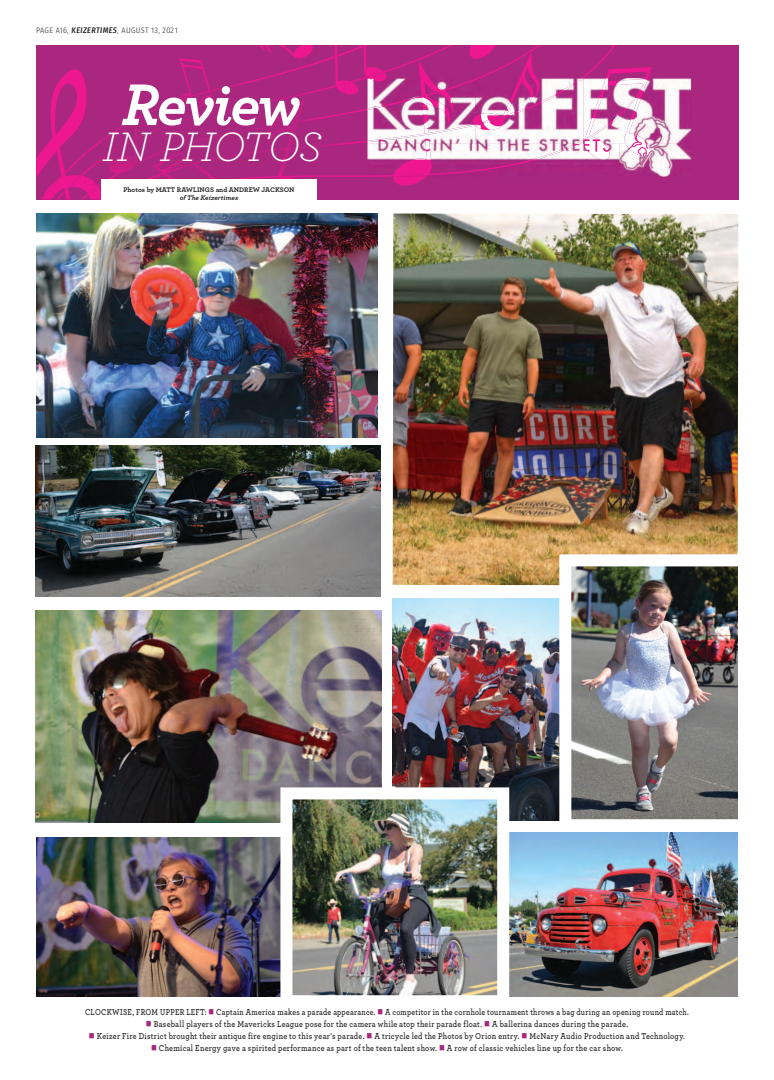
<style>
.page{position:relative;width:774px;height:1080px;background:#fff}
.page>*{position:absolute;margin:0;border:0;box-sizing:border-box;transform-origin:0 0}
.t1{font:italic 700 61.6px "Archer";letter-spacing:-.04em;color:#fff}
.t2{font:italic 300 43.1px "Archer";letter-spacing:-.025em;color:#fff}
.t3{font:600 9px "Archer";letter-spacing:.03em;color:#231f20;scale:.87 1}
.t4{font:600 9px "Archer";letter-spacing:.03em;color:#231f20;scale:.84 1}
.t5{font:300 8px "Fira Sans Condensed";letter-spacing:.04em;color:#231f20}
.t6{font:700 7px "Archer";color:#231f20}
.t7{font:italic 700 7px "Archer";color:#231f20}
.s1{font-weight:500;font-style:italic}
.s2{color:#aa277f}
</style>
<div class="page">
<img style="left:515px;top:832px;width:223px;height:164px">
<img style="left:36px;top:837px;width:238px;height:159px">
<img style="left:36px;top:611px;width:345px;height:212px">
<img style="left:393px;top:214px;width:345px;height:371px">
<img style="left:393px;top:598px;width:160px;height:222px">
<img style="left:274px;top:781px;width:241px;height:216px">
<img style="left:36px;top:446px;width:345px;height:151px">
<img style="left:553px;top:548px;width:185px;height:289px">
<div style="left:36px;top:45px;width:702px;height:155px;background:#aa277f"></div>
<svg style="left:616px;top:67px;width:36px;height:11px"></svg>
<svg style="left:36px;top:152px;width:5px;height:26px"></svg>
<svg style="left:41px;top:87px;width:15px;height:113px"></svg>
<svg style="left:56px;top:69px;width:25px;height:131px"></svg>
<svg style="left:179px;top:45px;width:437px;height:141px"></svg>
<svg style="left:317px;top:175px;width:68px;height:11px"></svg>
<img style="left:367px;top:78px;width:324px;height:99px">
<img style="left:473px;top:78px;width:70px;height:52px">
<img style="left:583px;top:78px;width:69px;height:81px">
<img style="left:393px;top:110px;width:63px;height:36px">
<img style="left:367px;top:78px;width:113px;height:32px">
<img style="left:491px;top:96px;width:62px;height:25px">
<img style="left:552px;top:78px;width:31px;height:20px">
<img style="left:367px;top:120px;width:124px;height:22px">
<img style="left:611px;top:84px;width:34px;height:40px">
<img style="left:571px;top:122px;width:40px;height:24px">
<img style="left:367px;top:146px;width:208px;height:31px">
<img style="left:335px;top:66px;width:9px;height:17px">
<img style="left:85px;top:176px;width:12px;height:9px">
<img style="left:179px;top:66px;width:130px;height:17px">
<img style="left:85px;top:83px;width:259px;height:90px">
<img style="left:100px;top:113px;width:244px;height:72px">
<img style="left:136px;top:143px;width:208px;height:36px">
<img style="left:199px;top:175px;width:145px;height:10px">
<div style="left:101px;top:179px;width:216px;height:29px;background:#fff"></div>
<img style="left:36px;top:214px;width:342px;height:224px">
<p class="t5" style="left:36px;top:24px;width:143px">PAGE A16, <span class="s1">KEIZERTIMES</span>, AUGUST 13, 2021</p>
<h1 class="t1" style="left:122px;top:76px;width:181px">Review</h1>
<h2 class="t2" style="left:102px;top:127px;width:220px">IN PHOTOS</h2>
<p class="t6" style="left:124px;top:186px;width:173px">Photos by MATT RAWLINGS and ANDREW JACKSON</p>
<p class="t7" style="left:180px;top:194px;width:60px">of The Keizertimes</p>
<p class="t4" style="left:85px;top:1008px;width:720px">CLOCKWISE, FROM UPPER LEFT: <span class="s2">■</span> Captain America makes a parade appearance. <span class="s2">■</span> A competitor in the cornhole tournament throws a bag during an opening round match.</p>
<p class="t3" style="left:146px;top:1020px;width:556px"><span class="s2">■</span> Baseball players of the Mavericks League pose for the camera while atop their parade float. <span class="s2">■</span> A ballerina dances during the parade.</p>
<p class="t3" style="left:89px;top:1032px;width:687px"><span class="s2">■</span> Keizer Fire District brought their antique fire engine to this year's parade. <span class="s2">■</span> A tricycle led the Photos by Orion entry. <span class="s2">■</span> McNary Audio Production and Technology.</p>
<p class="t3" style="left:151px;top:1044px;width:544px"><span class="s2">■</span> Chemical Energy gave a spirited performance as part of the teen talent show. <span class="s2">■</span> A row of classic vehicles line up for the car show.</p>
</div>
